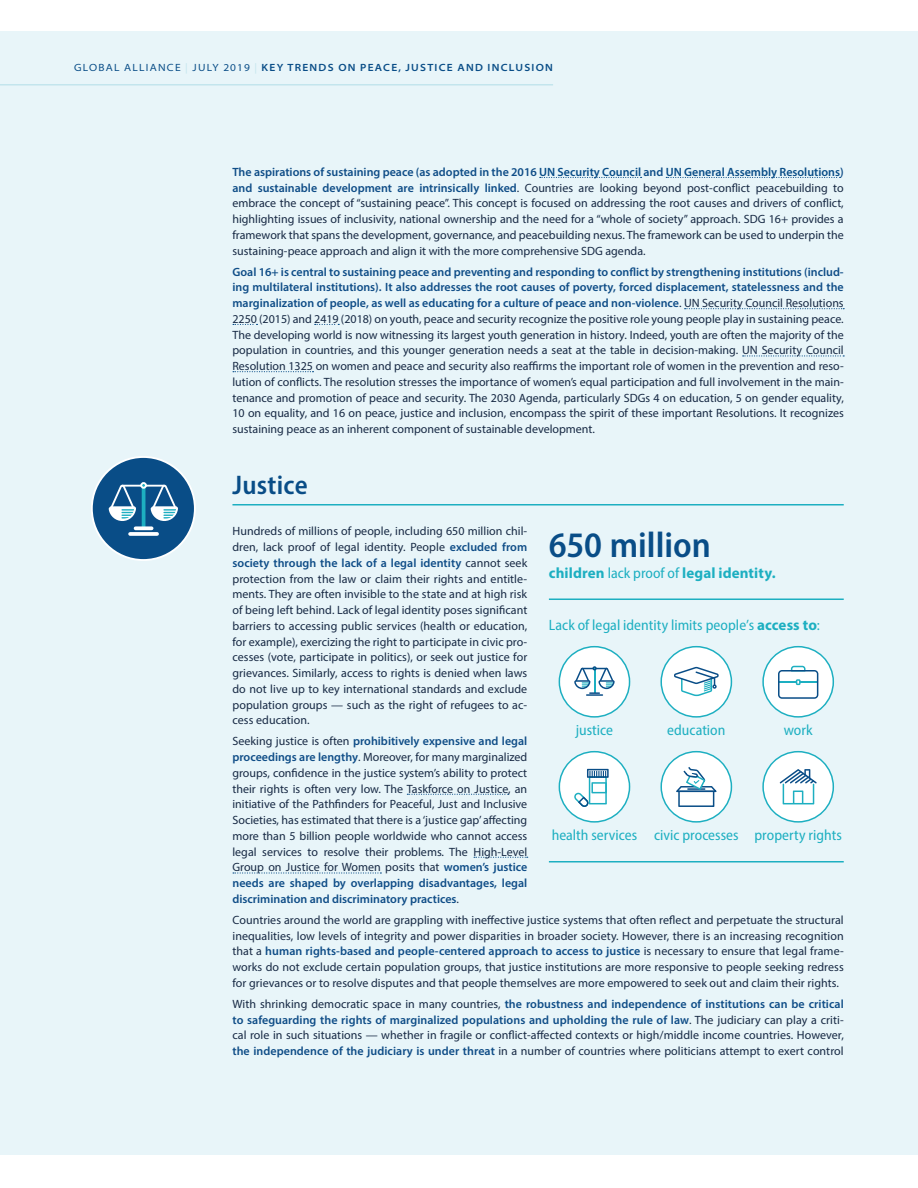
<style>
.page{position:relative;width:918px;height:1188px;background:#fff}
.page>*{position:absolute;margin:0;border:0;box-sizing:border-box;transform-origin:0 0}
._2P_Graphic_text_L{font:600 semi-condensed 36px "Myriad Pro";color:#094d87}
._2P_Subheading{font:600 semi-condensed 27px "Myriad Pro";letter-spacing:.01em;color:#094d87}
._2P_Graphic_text_S{font:semi-condensed 15px "Myriad Pro";color:#1dafc1}
._2P_Graphic_text_S-2{font:700 15px "Myriad Pro";letter-spacing:.005em;color:#1dafc1}
._2P_Body_1col{font:12px/15.8px "Myriad Pro";color:#172944;text-align:justify}
._2P{font:600 semi-expanded 10.5px "Myriad Pro";letter-spacing:.12em;color:#094d87}
.s1{font-weight:400}
.s2{font-weight:400;color:#c3e5ed}
.s3{font-weight:600;color:#0f4d87}
.s4{font-weight:600;color:#094d87}
.s5{font-weight:400;font-stretch:semi-condensed}
.s6{font-weight:700;font-stretch:normal}
</style>
<div class="page">
<div style="left:0;top:31px;width:918px;height:1124px;background:#e8f5f9"></div>
<hr style="left:0;top:84px;width:553px;height:2px;background:#c3e5ed">
<svg style="left:540px;top:177px;width:102px;height:1px"></svg>
<svg style="left:666px;top:177px;width:175px;height:1px"></svg>
<svg style="left:685px;top:308px;width:159px;height:1px"></svg>
<svg style="left:233px;top:324px;width:25px;height:1px"></svg>
<svg style="left:315px;top:324px;width:24px;height:1px"></svg>
<svg style="left:743px;top:355px;width:101px;height:2px"></svg>
<svg style="left:233px;top:371px;width:81px;height:1px"></svg>
<hr style="left:232px;top:504px;width:612px;height:2px;background:#1dafc1">
<svg style="left:407px;top:794px;width:102px;height:1px"></svg>
<svg style="left:474px;top:857px;width:54px;height:1px"></svg>
<svg style="left:233px;top:872px;width:148px;height:2px"></svg>
<div style="left:92px;top:457px;width:103px;height:103px;background:#094d87;border-radius:50%"></div>
<div style="left:91px;top:456px;width:105px;height:105px;border:2px solid #fff;border-radius:50%"></div>
<hr style="left:142px;top:488px;width:3px;height:40px;background:#1dafc1">
<div style="left:140px;top:482px;width:7px;height:7px;border:2px solid #fff;border-radius:50%"></div>
<svg style="left:136px;top:526px;width:16px;height:4px"></svg>
<svg style="left:130px;top:532px;width:27px;height:4px"></svg>
<svg style="left:109px;top:483px;width:69px;height:39px"></svg>
<hr style="left:549px;top:599px;width:295px;height:1px;background:#1dafc1">
<hr style="left:549px;top:861px;width:295px;height:1px;background:#1dafc1">
<svg style="left:559px;top:646px;width:71px;height:72px"></svg>
<svg style="left:559px;top:751px;width:71px;height:72px"></svg>
<svg style="left:660px;top:646px;width:72px;height:72px"></svg>
<svg style="left:660px;top:751px;width:72px;height:72px"></svg>
<svg style="left:762px;top:751px;width:72px;height:72px"></svg>
<svg style="left:762px;top:646px;width:72px;height:72px"></svg>
<p class="_2P" style="left:74px;top:61px;width:480px"><span class="s1">GLOBAL ALLIANCE</span> <span class="s2">|</span> <span class="s1">JULY 2019</span> <span class="s2">|</span> KEY TRENDS ON PEACE, JUSTICE AND INCLUSION</p>
<p class="_2P_Body_1col" style="left:232px;top:164px;width:613px"><span class="s3">The aspirations of sustaining peace (as adopted in the 2016</span> <span class="s4">UN Security Council</span> <span class="s3">and</span> <span class="s4">UN General Assembly Resolutions</span><span class="s3">) and sustainable development are intrinsically linked</span>. Countries are looking beyond post-conflict peacebuilding to embrace the concept of “sustaining peace”. This concept is focused on addressing the root causes and drivers of conflict, highlighting issues of inclusivity, national ownership and the need for a “whole of society” approach. SDG 16+ provides a framework that spans the development, governance, and peacebuilding nexus. The framework can be used to underpin the sustaining-peace approach and align it with the more comprehensive SDG agenda.</p>
<p class="_2P_Body_1col" style="left:232px;top:264px;width:613px"><span class="s3">Goal 16+ is central to sustaining peace and preventing and responding to conflict by strengthening institutions (includ&shy;ing multilateral institutions). It also addresses the root causes of poverty, forced displacement, statelessness and the marginalization of people, as well as educating for a culture of peace and non-violence</span>. UN Security Council Resolutions 2250 (2015) and 2419 (2018) on youth, peace and security recognize the positive role young people play in sustaining peace.<br>The developing world is now witnessing its largest youth generation in history. Indeed, youth are often the majority of the population in countries, and this younger generation needs a seat at the table in decision-making. UN Security Council Resolution 1325 on women and peace and security also reaffirms the important role of women in the prevention and reso&shy;lution of conflicts. The resolution stresses the importance of women’s equal participation and full involvement in the main&shy;tenance and promotion of peace and security. The 2030 Agenda, particularly SDGs 4 on education, 5 on gender equality, 10 on equality, and 16 on peace, justice and inclusion, encompass the spirit of these important Resolutions. It recognizes sustaining peace as an inherent component of sustainable development.</p>
<p class="_2P_Subheading" style="left:232px;top:467px;width:77px">Justice</p>
<p class="_2P_Body_1col" style="left:232px;top:523px;width:296px">Hundreds of millions of people, including 650 million chil&shy;dren, lack proof of legal identity. People <span class="s3">excluded from society through the lack of a legal identity</span> cannot seek protection from the law or claim their rights and entitle&shy;ments. They are often invisible to the state and at high risk of being left behind. Lack of legal identity poses significant barriers to accessing public services (health or education, for example), exercizing the right to participate in civic pro&shy;cesses (vote, participate in politics), or seek out justice for grievances. Similarly, access to rights is denied when laws do not live up to key international standards and exclude population groups — such as the right of refugees to ac&shy;cess education.</p>
<p class="_2P_Body_1col" style="left:232px;top:733px;width:296px">Seeking justice is often <span class="s3">prohibitively expensive and legal proceedings are lengthy</span>. Moreover, for many marginalized groups, confidence in the justice system’s ability to protect their rights is often very low. The Taskforce on Justice, an initiative of the Pathfinders for Peaceful, Just and Inclusive Societies, has estimated that there is a ‘justice gap’ affecting more than 5 billion people worldwide who cannot access legal services to resolve their problems. The High-Level Group on Justice for Women posits that <span class="s3">women’s justice needs are shaped by overlapping disadvantages, legal discrimination and discriminatory practices</span>.</p>
<p class="_2P_Body_1col" style="left:232px;top:912px;width:613px">Countries around the world are grappling with ineffective justice systems that often reflect and perpetuate the structural inequalities, low levels of integrity and power disparities in broader society. However, there is an increasing recognition that a <span class="s3">human rights-based and people-centered approach to access to justice</span> is necessary to ensure that legal frame&shy;works do not exclude certain population groups, that justice institutions are more responsive to people seeking redress for grievances or to resolve disputes and that people themselves are more empowered to seek out and claim their rights.</p>
<p class="_2P_Body_1col" style="left:232px;top:996px;width:613px">With shrinking democratic space in many countries, <span class="s3">the robustness and independence of institutions can be critical to safeguarding the rights of marginalized populations and upholding the rule of law</span>. The judiciary can play a criti&shy;cal role in such situations — whether in fragile or conflict-affected contexts or high/middle income countries. However, <span class="s3">the independence of the judiciary is under threat</span> in a number of countries where politicians attempt to exert control</p>
<p class="_2P_Graphic_text_L" style="left:549px;top:522px;width:164px">650 million</p>
<p class="_2P_Graphic_text_S-2" style="left:549px;top:563px;width:228px">children <span class="s5">lack proof of</span> legal identity.</p>
<p class="_2P_Graphic_text_S" style="left:549px;top:616px;width:272px">Lack of legal identity limits people’s <span class="s6">access to</span>:</p>
<p class="_2P_Graphic_text_S" style="left:667px;top:721px;width:60px">education</p>
<p class="_2P_Graphic_text_S" style="left:784px;top:721px;width:30px">work</p>
<p class="_2P_Graphic_text_S" style="left:576px;top:721px;width:39px">justice</p>
<p class="_2P_Graphic_text_S" style="left:552px;top:826px;width:87px">health services</p>
<p class="_2P_Graphic_text_S" style="left:654px;top:826px;width:86px">civic processes</p>
<p class="_2P_Graphic_text_S" style="left:754px;top:826px;width:89px">property rights</p>
</div>
